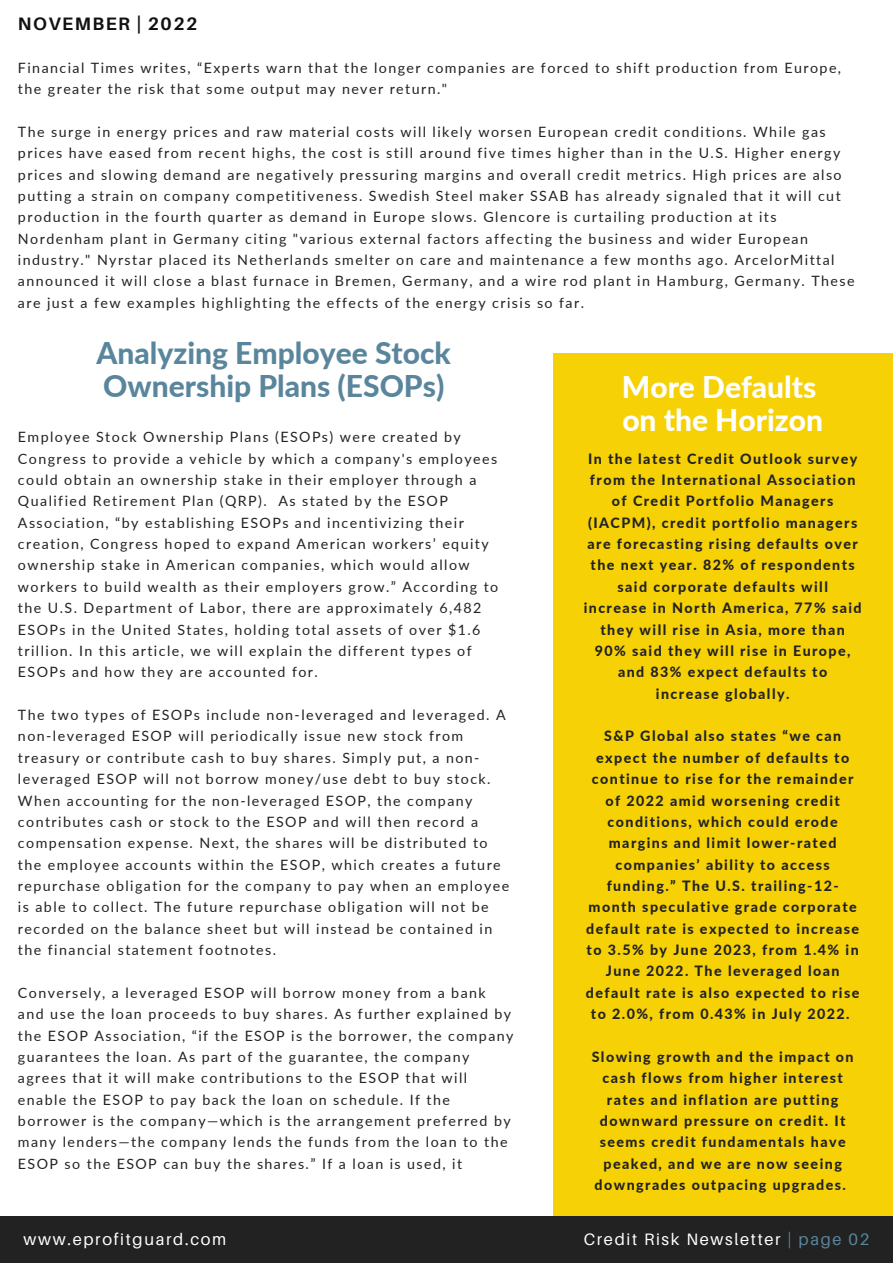
<style>
.page{position:relative;width:893px;height:1264px;background:#fff}
.page>*{position:absolute;margin:0;border:0;box-sizing:border-box;transform-origin:0 0}
.t1{font:800 30px/32.5px "Lato";color:#5a869d}
.t2{font:800 30px/32.5px "Lato";color:#fff}
.t3{font:700 18px "Aileron";letter-spacing:.08em;color:#111}
.t4{font:16.5px "Aileron";letter-spacing:.1em;color:#fff}
.t5{font:14.25px/21.3px "Lato";letter-spacing:.1em;color:#222}
.t6{font:800 14.25px/21.3px "Lato";letter-spacing:.1em;color:#222;text-align:center}
.s1{color:#5a869d}
</style>
<div class="page">
<div style="left:0;top:1216px;width:892px;height:46px;background:#222"></div>
<div style="left:552px;top:353px;width:340px;height:862px;background:#f6d106"></div>
<p class="t3" style="left:18px;top:13px;width:181px">NOVEMBER | 2022</p>
<p class="t5" style="left:18px;top:57px;width:824px">Financial Times writes, “Experts warn that the longer companies are forced to shift production from Europe, the greater the risk that some output may never return."</p>
<p class="t5" style="left:18px;top:121px;width:838px">The surge in energy prices and raw material costs will likely worsen European credit conditions. While gas prices have eased from recent highs, the cost is still around five times higher than in the U.S. Higher energy prices and slowing demand are negatively pressuring margins and overall credit metrics. High prices are also putting a strain on company competitiveness. Swedish Steel maker SSAB has already signaled that it will cut production in the fourth quarter as demand in Europe slows. Glencore is curtailing production at its Nordenham plant in Germany citing "various external factors affecting the business and wider European industry." Nyrstar placed its Netherlands smelter on care and maintenance a few months ago. ArcelorMittal announced it will close a blast furnace in Bremen, Germany, and a wire rod plant in Hamburg, Germany. These are just a few examples highlighting the effects of the energy crisis so far.</p>
<h1 class="t1" style="left:97px;top:336px;width:356px">Analyzing Employee Stock<br>Ownership Plans (ESOPs)</h1>
<p class="t5" style="left:18px;top:426px;width:481px">Employee Stock Ownership Plans (ESOPs) were created by Congress to provide a vehicle by which a company's employees could obtain an ownership stake in their employer through a Qualified Retirement Plan (QRP). As stated by the ESOP Association, “by establishing ESOPs and incentivizing their creation, Congress hoped to expand American workers’ equity ownership stake in American companies, which would allow workers to build wealth as their employers grow.” According to the U.S. Department of Labor, there are approximately 6,482<br>ESOPs in the United States, holding total assets of over $1.6 trillion. In this article, we will explain the different types of ESOPs and how they are accounted for.</p>
<p class="t5" style="left:18px;top:704px;width:492px">The two types of ESOPs include non-leveraged and leveraged. A non-leveraged ESOP will periodically issue new stock from treasury or contribute cash to buy shares. Simply put, a non&shy;leveraged ESOP will not borrow money/use debt to buy stock.<br>When accounting for the non-leveraged ESOP, the company contributes cash or stock to the ESOP and will then record a compensation expense. Next, the shares will be distributed to the employee accounts within the ESOP, which creates a future repurchase obligation for the company to pay when an employee is able to collect. The future repurchase obligation will not be recorded on the balance sheet but will instead be contained in the financial statement footnotes.</p>
<p class="t5" style="left:18px;top:981px;width:497px">Conversely, a leveraged ESOP will borrow money from a bank and use the loan proceeds to buy shares. As further explained by the ESOP Association, “if the ESOP is the borrower, the company guarantees the loan. As part of the guarantee, the company agrees that it will make contributions to the ESOP that will enable the ESOP to pay back the loan on schedule. If the borrower is the company—which is the arrangement preferred by many lenders—the company lends the funds from the loan to the ESOP so the ESOP can buy the shares.” If a loan is used, it</p>
<p class="t4" style="left:24px;top:1229px;width:204px">www.eprofitguard.com</p>
<h1 class="t2" style="left:621px;top:370px;width:203px">More Defaults on the Horizon</h1>
<p class="t6" style="left:583px;top:447px;width:279px">In the latest Credit Outlook survey from the International Association of Credit Portfolio Managers (IACPM), credit portfolio managers are forecasting rising defaults over the next year. 82% of respondents said corporate defaults will<br>increase in North America, 77% said they will rise in Asia, more than<br>90% said they will rise in Europe, and 83% expect defaults to<br>increase globally.</p>
<p class="t6" style="left:586px;top:725px;width:275px">S&amp;P Global also states “we can expect the number of defaults to continue to rise for the remainder of 2022 amid worsening credit conditions, which could erode margins and limit lower-rated companies’ ability to access funding.” The U.S. trailing-12- month speculative grade corporate default rate is expected to increase to 3.5% by June 2023, from 1.4% in<br>June 2022. The leveraged loan default rate is also expected to rise to 2.0%, from 0.43% in July 2022.</p>
<p class="t6" style="left:591px;top:1045px;width:263px">Slowing growth and the impact on cash flows from higher interest rates and inflation are putting downward pressure on credit. It seems credit fundamentals have peaked, and we are now seeing downgrades outpacing upgrades.</p>
<p class="t4" style="left:583px;top:1229px;width:287px">Credit Risk Newsletter <span class="s1">| page 02</span></p>
</div>
